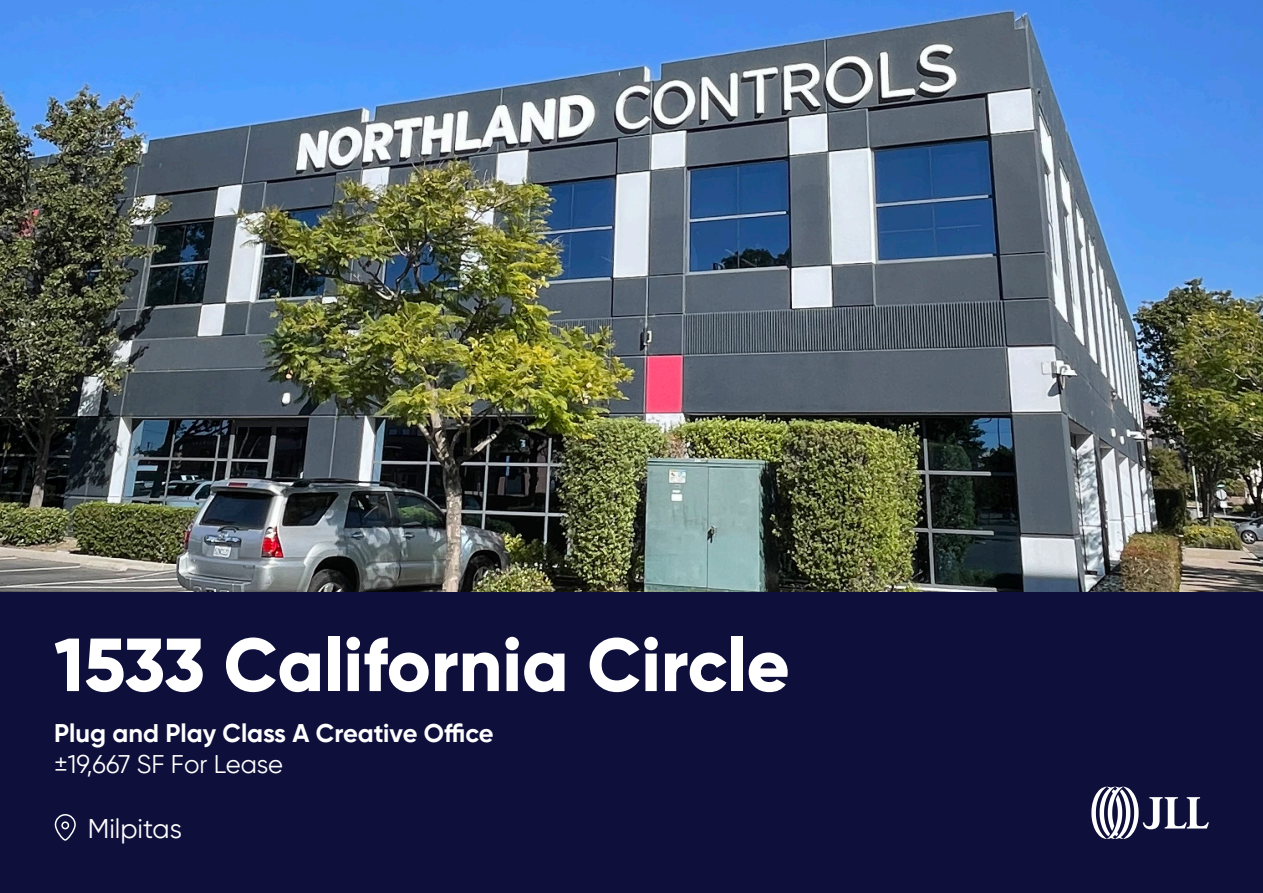
<style>
.page{position:relative;width:1263px;height:893px;background:#0e0f3b}
.page>*{position:absolute;margin:0;border:0;box-sizing:border-box;transform-origin:0 0}
.t1{font:800 75px "Gilroy";color:#fff}
.t2{font:27px "Gilroy";color:#fff}
.t3{font:700 25.5px "Gilroy";color:#fff}
.t4{font:25.5px "Gilroy";color:#fff}
</style>
<div class="page">
<img style="left:0;top:0;width:1263px;height:592px">
<svg style="left:54px;top:814px;width:22px;height:27px"></svg>
<svg style="left:1091px;top:787px;width:118px;height:52px"></svg>
<p class="t1" style="left:54px;top:618px;width:737px">1533 California Circle</p>
<p class="t3" style="left:54px;top:717px;width:441px">Plug and Play Class A Creative Office</p>
<p class="t4" style="left:54px;top:748px;width:230px">±19,667 SF For Lease</p>
<p class="t2" style="left:88px;top:812px;width:96px">Milpitas</p>
</div>
